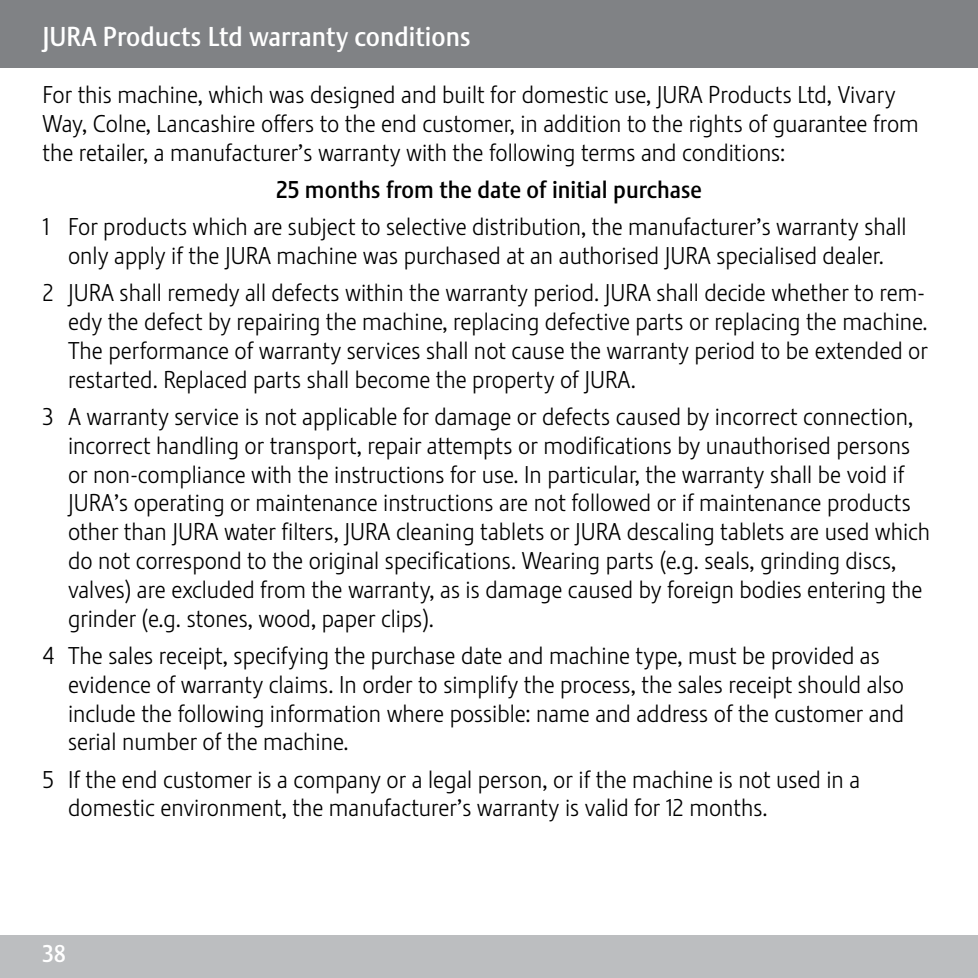
<style>
.page{position:relative;width:978px;height:978px;background:#fff}
.page>*{position:absolute;margin:0;border:0;box-sizing:border-box;transform-origin:0 0}
.t1{font:27px "Stalemate Pro 2 J Medium";color:#fff}
.t2{font:24px/28.8px "Stalemate Pro 2 J Light";color:#000}
.t3{font:24px "Stalemate Pro 2 J Medium";color:#000}
.t4{font:24px "Stalemate Pro 2 J Medium";color:#fff}
</style>
<div class="page">
<div style="left:0;top:935px;width:978px;height:43px;background:#bcbec0"></div>
<div style="left:0;top:0;width:978px;height:68px;background:#808285"></div>
<p class="t1" style="left:43px;top:20px;width:429px">JURA Products Ltd warranty conditions</p>
<p class="t2" style="left:43px;top:80px;width:878px">For this machine, which was designed and built for domestic use, JURA Products Ltd, Vivary<br>Way, Colne, Lancashire offers to the end customer, in addition to the rights of guarantee from the retailer, a manufacturer’s warranty with the following terms and conditions:</p>
<p class="t3" style="left:276px;top:175px;width:427px">25 months from the date of initial purchase</p>
<p class="t2" style="left:43px;top:213px;width:866px;text-align:center">1 For products which are subject to selective distribution, the manufacturer’s warranty shall only apply if the JURA machine was purchased at an authorised JURA specialised dealer.</p>
<p class="t2" style="left:68px;top:279px;width:861px;text-align:justify;text-indent:-26px">2 JURA shall remedy all defects within the warranty period. JURA shall decide whether to rem&shy;edy the defect by repairing the machine, replacing defective parts or replacing the machine.<br>The performance of warranty services shall not cause the warranty period to be extended or restarted. Replaced parts shall become the property of JURA.</p>
<p class="t2" style="left:68px;top:402px;width:864px;text-indent:-26px">3 A warranty service is not applicable for damage or defects caused by incorrect connection, incorrect handling or transport, repair attempts or modifications by unauthorised persons or non-compliance with the instructions for use. In particular, the warranty shall be void if JURA’s operating or maintenance instructions are not followed or if maintenance products other than JURA water filters, JURA cleaning tablets or JURA descaling tablets are used which do not correspond to the original specifications. Wearing parts (e.g. seals, grinding discs, valves) are excluded from the warranty, as is damage caused by foreign bodies entering the grinder (e.g. stones, wood, paper clips).</p>
<p class="t2" style="left:68px;top:641px;width:838px;text-indent:-26px">4 The sales receipt, specifying the purchase date and machine type, must be provided as evidence of warranty claims. In order to simplify the process, the sales receipt should also include the following information where possible: name and address of the customer and serial number of the machine.</p>
<p class="t2" style="left:68px;top:765px;width:794px;text-indent:-26px">5 If the end customer is a company or a legal person, or if the machine is not used in a domestic environment, the manufacturer’s warranty is valid for 12 months.</p>
<p class="t4" style="left:43px;top:939px;width:25px">38</p>
</div>
